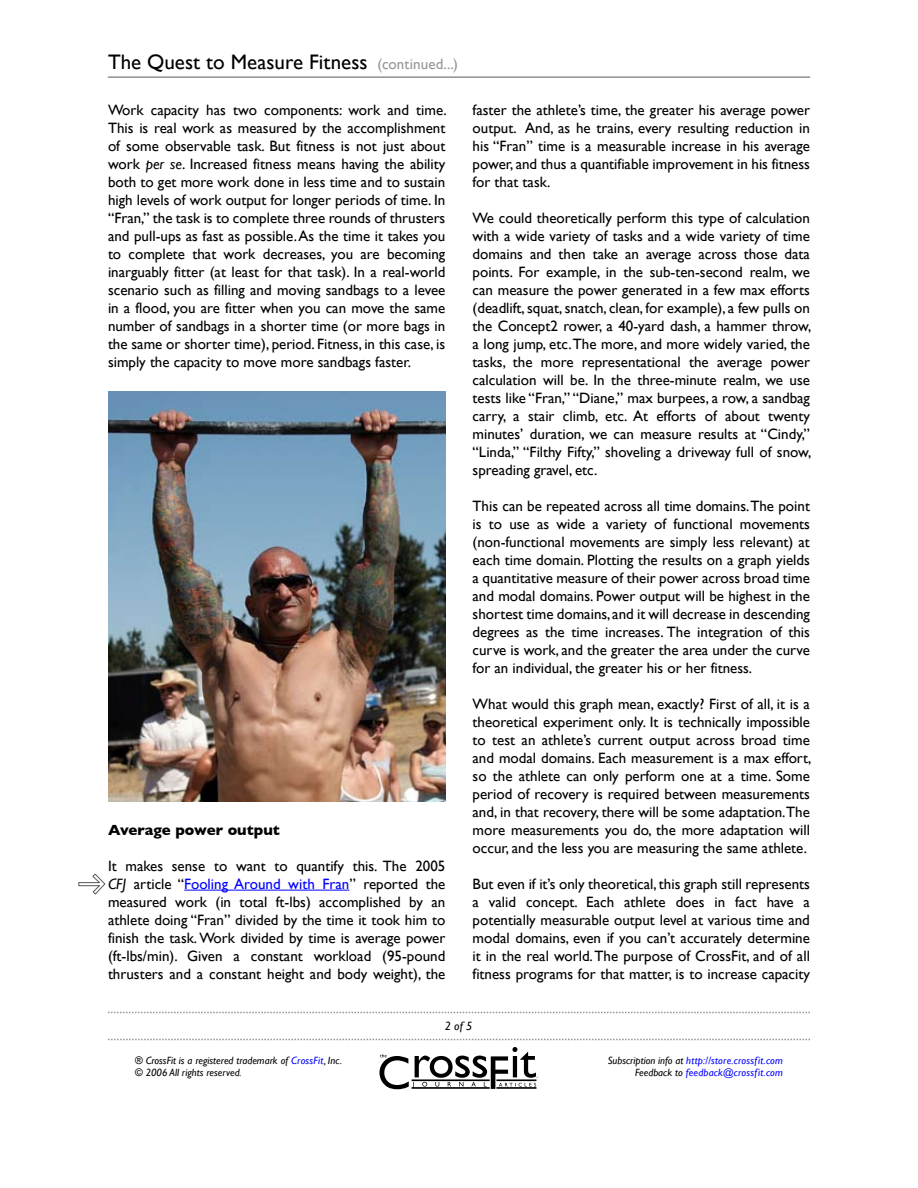
<style>
.page{position:relative;width:918px;height:1188px;background:#fff}
.page>*{position:absolute;margin:0;border:0;box-sizing:border-box;transform-origin:0 0}
.t1{font:21px "Gill Sans";letter-spacing:.005em;color:#000}
.t2{font:15px/18px "Gill Sans";color:#000;text-align:justify}
.t3{font:700 15px "Gill Sans";color:#000}
.t4{font:italic 12px "Gill Sans";color:#000}
.t5{font:italic 10.5px/12.6px "Gill Sans";letter-spacing:.02em;color:#00f;text-align:right}
.t6{font:italic 10.5px/12.6px "Gill Sans";color:#000}
.s1{font-size:15px;color:#939598}
.s2{font-style:italic}
.s3{color:#00f}
.s4{color:#000}
</style>
<div class="page">
<svg style="left:379px;top:1047px;width:159px;height:42px"></svg>
<svg style="left:108px;top:1012px;width:702px;height:1px"></svg>
<svg style="left:108px;top:1039px;width:702px;height:1px"></svg>
<hr style="left:108px;top:77px;width:702px;height:1px;background:#5c5959">
<hr style="left:184px;top:890px;width:165px;height:1px;background:#00f">
<img style="left:108px;top:392px;width:337px;height:409px">
<svg style="left:78px;top:873px;width:28px;height:22px"></svg>
<h1 class="t1" style="left:108px;top:49px;width:352px">The Quest to Measure Fitness <span class="s1">(continued...)</span></h1>
<p class="t2" style="left:108px;top:101px;width:340px">Work capacity has two components: work and time.<br>This is real work as measured by the accomplishment of some observable task. But fitness is not just about work <span class="s2">per se</span>. Increased fitness means having the ability both to get more work done in less time and to sustain high levels of work output for longer periods of time. In “Fran,” the task is to complete three rounds of thrusters and pull-ups as fast as possible. As the time it takes you to complete that work decreases, you are becoming inarguably fitter (at least for that task). In a real-world scenario such as filling and moving sandbags to a levee in a flood, you are fitter when you can move the same number of sandbags in a shorter time (or more bags in the same or shorter time), period. Fitness, in this case, is simply the capacity to move more sandbags faster.</p>
<p class="t3" style="left:108px;top:821px;width:173px">Average power output</p>
<p class="t2" style="left:108px;top:857px;width:339px">It makes sense to want to quantify this. The 2005<br><span class="s2">CFJ</span> article “<span class="s3">Fooling Around with Fran</span>” reported the measured work (in total ft-lbs) accomplished by an athlete doing “Fran” divided by the time it took him to finish the task. Work divided by time is average power (ft-lbs/min). Given a constant workload (95-pound thrusters and a constant height and body weight), the</p>
<p class="t2" style="left:473px;top:101px;width:339px">faster the athlete’s time, the greater his average power output. And, as he trains, every resulting reduction in his “Fran” time is a measurable increase in his average power, and thus a quantifiable improvement in his fitness for that task.</p>
<p class="t2" style="left:473px;top:209px;width:340px">We could theoretically perform this type of calculation with a wide variety of tasks and a wide variety of time domains and then take an average across those data points. For example, in the sub-ten-second realm, we can measure the power generated in a few max efforts (deadlift, squat, snatch, clean, for example), a few pulls on the Concept2 rower, a 40-yard dash, a hammer throw, a long jump, etc. The more, and more widely varied, the tasks, the more representational the average power calculation will be. In the three-minute realm, we use tests like “Fran,” “Diane,” max burpees, a row, a sandbag carry, a stair climb, etc. At efforts of about twenty minutes’ duration, we can measure results at “Cindy,” “Linda,” “Filthy Fifty,” shoveling a driveway full of snow, spreading gravel, etc.</p>
<p class="t2" style="left:473px;top:497px;width:339px">This can be repeated across all time domains. The point is to use as wide a variety of functional movements (non-functional movements are simply less relevant) at each time domain. Plotting the results on a graph yields a quantitative measure of their power across broad time and modal domains. Power output will be highest in the shortest time domains, and it will decrease in descending degrees as the time increases. The integration of this curve is work, and the greater the area under the curve for an individual, the greater his or her fitness.</p>
<p class="t2" style="left:473px;top:695px;width:340px">What would this graph mean, exactly? First of all, it is a theoretical experiment only. It is technically impossible to test an athlete’s current output across broad time and modal domains. Each measurement is a max effort, so the athlete can only perform one at a time. Some period of recovery is required between measurements and, in that recovery, there will be some adaptation.The more measurements you do, the more adaptation will occur, and the less you are measuring the same athlete.</p>
<p class="t2" style="left:473px;top:875px;width:339px">But even if it’s only theoretical, this graph still represents a valid concept. Each athlete does in fact have a potentially measurable output level at various time and modal domains, even if you can’t accurately determine it in the real world. The purpose of CrossFit, and of all fitness programs for that matter, is to increase capacity</p>
<p class="t6" style="left:135px;top:1054px;width:209px">® CrossFit is a registered trademark of <span class="s3">CrossFit</span>, Inc. © 2006 All rights reserved.</p>
<p class="t4" style="left:445px;top:1019px;width:29px">2 of 5</p>
<p class="t5" style="left:608px;top:1054px;width:177px"><span class="s4">Subscription info at</span> http://store.crossfit.com<br><span class="s4">Feedback to</span> feedback@crossfit.com</p>
</div>
